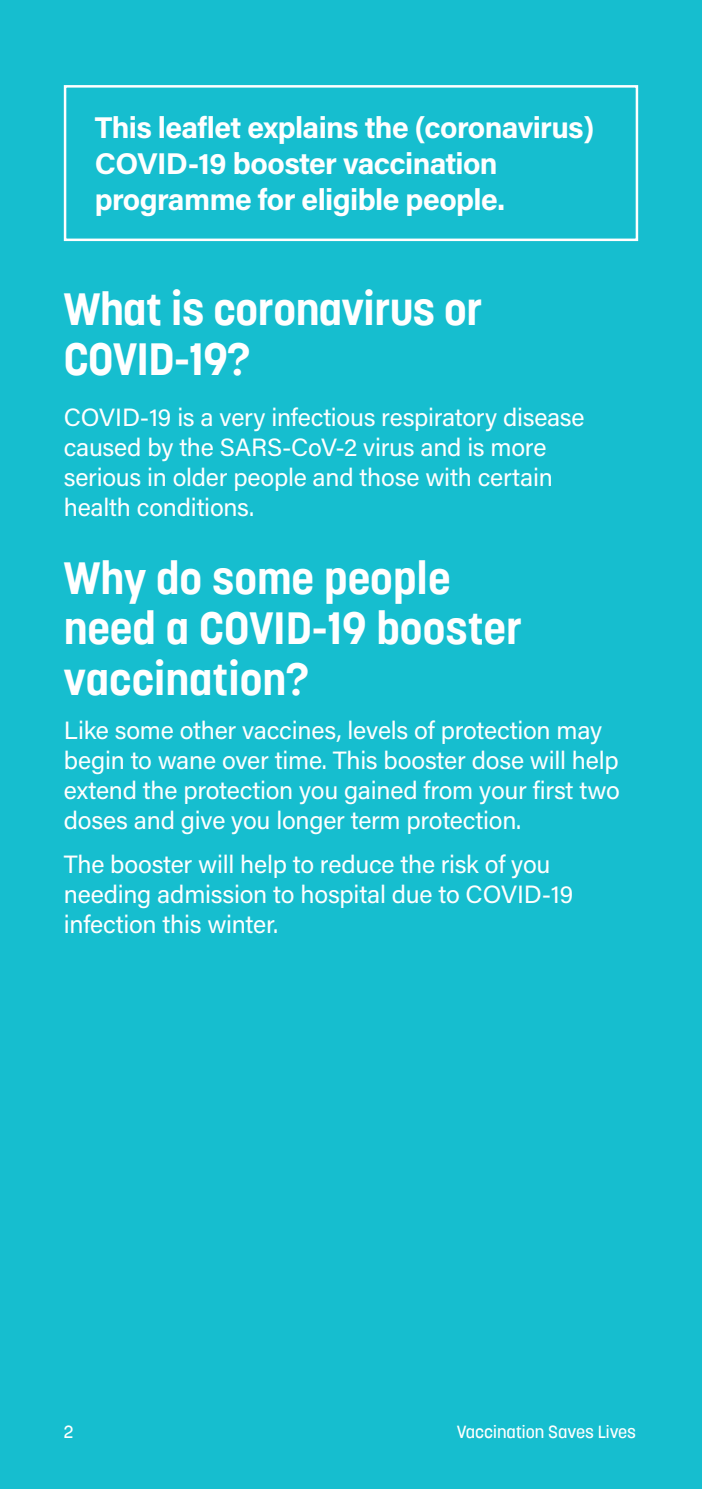
<style>
.page{position:relative;width:702px;height:1489px;background:#fff}
.page>*{position:absolute;margin:0;border:0;box-sizing:border-box;transform-origin:0 0}
.t1{font:700 45px/50px "Korolev W01";color:#fff}
.t2{font:700 30px/36px "Acumin Pro";letter-spacing:-.02em;color:#fff}
.t3{font:25px/30px "Acumin Pro";letter-spacing:-.01em;color:#fff}
.t4{font:500 17.5px "Korolev W01";color:#fff}
</style>
<div class="page">
<div style="left:0;top:0;width:702px;height:1488px;background:#16becf"></div>
<div style="left:64px;top:85px;width:574px;height:156px;border:2px solid #fff"></div>
<p class="t2" style="left:95px;top:108px;width:501px">This leaflet explains the (coronavirus)<br>COVID-19 booster vaccination programme for eligible people.</p>
<h1 class="t1" style="left:64px;top:283px;width:420px">What is coronavirus or<br>COVID-19?</h1>
<p class="t3" style="left:64px;top:401px;width:522px">COVID-19 is a very infectious respiratory disease caused by the SARS-CoV-2 virus and is more serious in older people and those with certain health conditions.</p>
<h1 class="t1" style="left:64px;top:552px;width:460px">Why do some people need a COVID-19 booster vaccination?</h1>
<p class="t3" style="left:64px;top:714px;width:557px">Like some other vaccines, levels of protection may begin to wane over time. This booster dose will help extend the protection you gained from your first two doses and give you longer term protection.</p>
<p class="t3" style="left:64px;top:848px;width:511px">The booster will help to reduce the risk of you needing admission to hospital due to COVID-19 infection this winter.</p>
<p class="t4" style="left:64px;top:1421px;width:11px">2</p>
<p class="t4" style="left:457px;top:1421px;width:181px">Vaccination Saves Lives</p>
</div>
